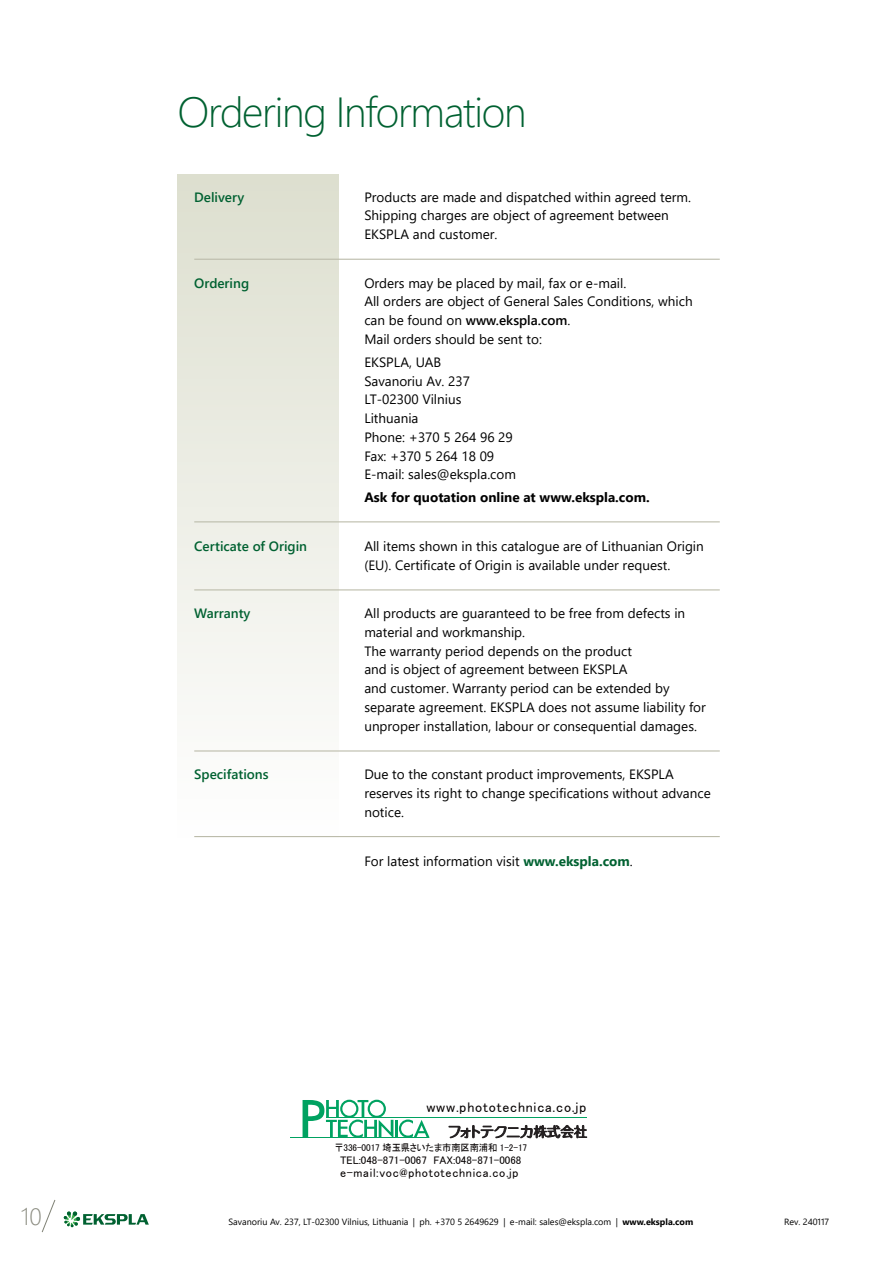
<style>
.page{position:relative;width:893px;height:1263px;background:#fff}
.page>*{position:absolute;margin:0;border:0;box-sizing:border-box;transform-origin:0 0}
.t1{font:300 42px "Segoe UI";letter-spacing:-.03em;color:#006131}
.t2{font:300 24px "Segoe UI";color:#8a8b80}
.t3{font:14.1px "MS P Gothic";letter-spacing:.055em;color:#050100}
.t4{font:13.5px/18.8px "Segoe UI";color:#000}
.t5{font:600 13.5px "Segoe UI";color:#006131}
.t6{font:700 13.5px "Segoe UI";color:#000}
.t7{font:12.15px "MS P Gothic";letter-spacing:.055em;color:#050100}
.t8{font:10.95px "MS P Gothic";color:#050100}
.t9{font:9.75px "MS P Gothic";letter-spacing:-.01em;color:#050100;scale:.95 1}
.t10{font:9px "Segoe UI";color:#000}
.s1{font-weight:600}
.s2{font-weight:700;color:#006131}
.s3{font-weight:700}
</style>
<div class="page">
<svg style="left:64px;top:1211px;width:85px;height:16px"></svg>
<svg style="left:41px;top:1200px;width:15px;height:33px"></svg>
<div style="left:178px;top:175px;width:161px;height:665px;background:linear-gradient(to bottom,#dddfcf,#fefefe)"></div>
<hr style="left:194px;top:259px;width:526px;height:1px;background:#bcbcab">
<hr style="left:194px;top:521px;width:526px;height:1px;background:#bcbcab">
<hr style="left:194px;top:589px;width:526px;height:1px;background:#bcbcab">
<hr style="left:194px;top:750px;width:526px;height:1px;background:#bcbcab">
<hr style="left:194px;top:836px;width:526px;height:1px;background:#bcbcab">
<hr style="left:395px;top:1120px;width:3px;height:18px;background:#00a261">
<svg style="left:399px;top:1119px;width:31px;height:19px"></svg>
<hr style="left:290px;top:1137px;width:138px;height:1px;background:#00a261">
<hr style="left:326px;top:1117px;width:261px;height:1px;background:#00a261">
<svg style="left:303px;top:1100px;width:90px;height:37px"></svg>
<svg style="left:448px;top:1125px;width:139px;height:13px"></svg>
<h1 class="t1" style="left:178px;top:72px;width:351px">Ordering Information</h1>
<p class="t5" style="left:194px;top:184px;width:52px">Delivery</p>
<p class="t4" style="left:364px;top:186px;width:328px">Products are made and dispatched within agreed term.<br>Shipping charges are object of agreement between<br>EKSPLA and customer.</p>
<p class="t5" style="left:194px;top:270px;width:56px">Ordering</p>
<p class="t4" style="left:364px;top:272px;width:330px">Orders may be placed by mail, fax or e-mail.<br>All orders are object of General Sales Conditions, which can be found on <span class="s1">www.ekspla.com</span>.<br>Mail orders should be sent to:</p>
<p class="t4" style="left:364px;top:351px;width:153px">EKSPLA, UAB<br>Savanoriu Av. 237<br>LT-02300 Vilnius<br>Lithuania<br>Phone: +370 5 264 96 29<br>Fax: +370 5 264 18 09<br>E-mail: sales@ekspla.com</p>
<p class="t6" style="left:364px;top:485px;width:287px">Ask for quotation online at www.ekspla.com.</p>
<p class="t5" style="left:194px;top:533px;width:114px">Certicate of Origin</p>
<p class="t4" style="left:364px;top:535px;width:341px">All items shown in this catalogue are of Lithuanian Origin (EU). Certificate of Origin is available under request.</p>
<p class="t5" style="left:194px;top:601px;width:58px">Warranty</p>
<p class="t4" style="left:364px;top:603px;width:343px">All products are guaranteed to be free from defects in material and workmanship.<br>The warranty period depends on the product<br>and is object of agreement between EKSPLA<br>and customer. Warranty period can be extended by separate agreement. EKSPLA does not assume liability for unproper installation, labour or consequential damages.</p>
<p class="t5" style="left:194px;top:762px;width:76px">Specifations</p>
<p class="t4" style="left:364px;top:764px;width:348px">Due to the constant product improvements, EKSPLA reserves its right to change specifications without advance notice.</p>
<p class="t4" style="left:364px;top:850px;width:270px">For latest information visit <span class="s2">www.ekspla.com</span>.</p>
<p class="t3" style="left:426px;top:1100px;width:161px">www.phototechnica.co.jp</p>
<p class="t9" style="left:334px;top:1142px;width:211px">〒336-0017 埼玉県さいたま市南区南浦和 1-2-17　</p>
<p class="t8" style="left:340px;top:1154px;width:183px">TEL:048-871-0067 FAX:048-871-0068</p>
<p class="t7" style="left:340px;top:1166px;width:180px">e-mail:voc@phototechnica.co.jp</p>
<h2 class="t2" style="left:21px;top:1193px;width:22px">10</h2>
<p class="t10" style="left:229px;top:1213px;width:466px">Savanoriu Av. 237, LT-02300 Vilnius, Lithuania | ph. +370 5 2649629 | e-mail: sales@ekspla.com | <span class="s3">www.ekspla.com</span></p>
<p class="t10" style="left:784px;top:1213px;width:46px">Rev. 240117</p>
</div>
